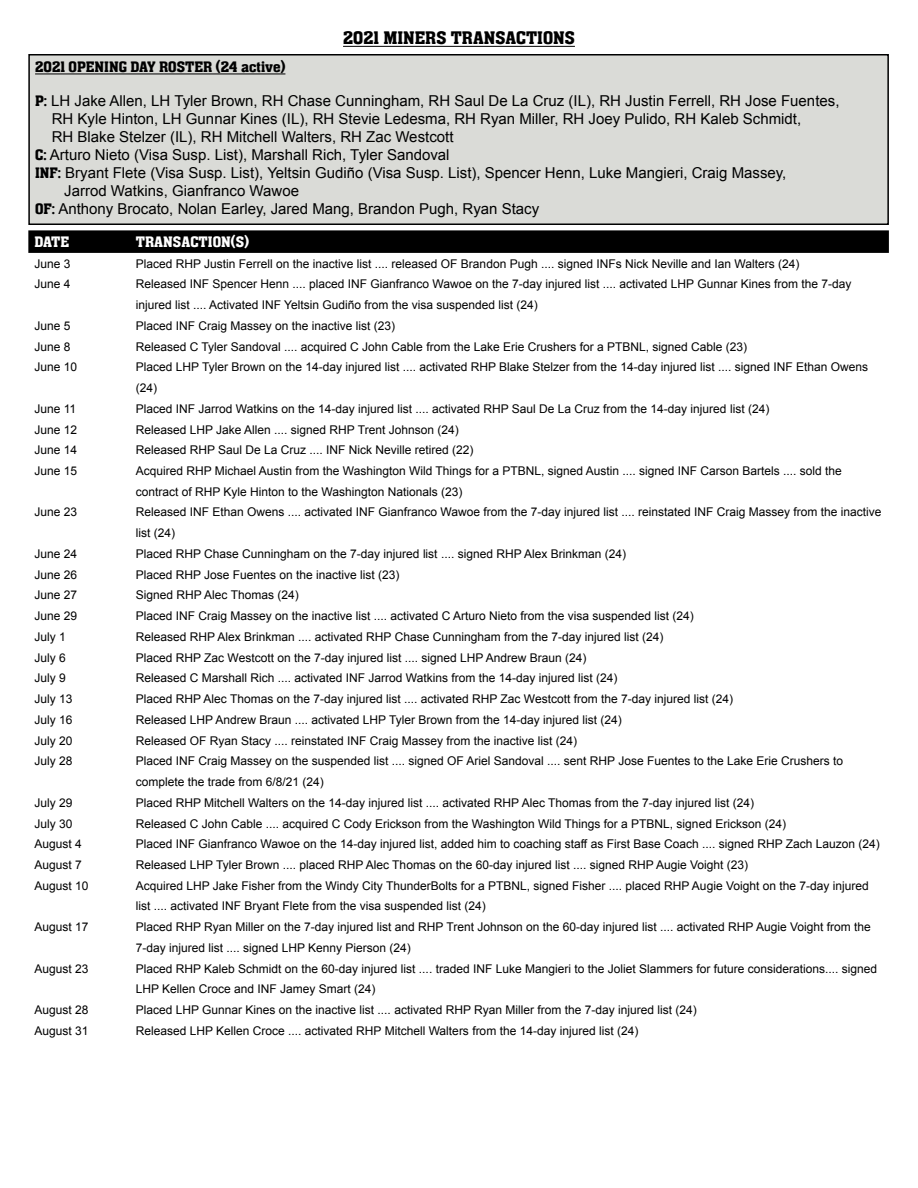
<style>
.page{position:relative;width:918px;height:1188px;background:#fff}
.page>*{position:absolute;margin:0;border:0;box-sizing:border-box;transform-origin:0 0}
.t1{font:18px "aka Chen";color:#000}
.t2{font:15px "Arial";color:#000}
.t3{font:15px "aka Chen";color:#000}
.t4{font:15px "aka Chen";color:#fff}
.t5{font:12px/20.7px "Arial";color:#000}
.s1{font-family:"aka Chen"}
</style>
<div class="page">
<hr style="left:343px;top:46px;width:232px;height:1px;background:#000">
<svg style="left:28px;top:230px;width:861px;height:23px;background:#050505"></svg>
<div style="left:29px;top:55px;width:859px;height:169px;background:#dadbd7"></div>
<div style="left:28px;top:54px;width:861px;height:171px;border:2px solid #000"></div>
<hr style="left:35px;top:74px;width:250px;height:1px;background:#000">
<h1 class="t1" style="left:343px;top:28px;width:233px">2021 MINERS TRANSACTIONS</h1>
<p class="t3" style="left:35px;top:59px;width:252px">2021 OPENING DAY ROSTER (24 active)</p>
<p class="t2" style="left:35px;top:91px;width:806px"><span class="s1">P:</span> LH Jake Allen, LH Tyler Brown, RH Chase Cunningham, RH Saul De La Cruz (IL), RH Justin Ferrell, RH Jose Fuentes,</p>
<p class="t2" style="left:52px;top:109px;width:751px">RH Kyle Hinton, LH Gunnar Kines (IL), RH Stevie Ledesma, RH Ryan Miller, RH Joey Pulido, RH Kaleb Schmidt,</p>
<p class="t2" style="left:52px;top:127px;width:403px">RH Blake Stelzer (IL), RH Mitchell Walters, RH Zac Westcott</p>
<p class="t2" style="left:35px;top:145px;width:416px"><span class="s1">C:</span> Arturo Nieto (Visa Susp. List), Marshall Rich, Tyler Sandoval</p>
<p class="t2" style="left:35px;top:163px;width:753px"><span class="s1">INF:</span> Bryant Flete (Visa Susp. List), Yeltsin Gudiño (Visa Susp. List), Spencer Henn, Luke Mangieri, Craig Massey,</p>
<p class="t2" style="left:64px;top:181px;width:236px">Jarrod Watkins, Gianfranco Wawoe</p>
<p class="t2" style="left:35px;top:199px;width:506px"><span class="s1">OF:</span> Anthony Brocato, Nolan Earley, Jared Mang, Brandon Pugh, Ryan Stacy</p>
<p class="t4" style="left:34px;top:234px;width:36px">DATE</p>
<p class="t4" style="left:136px;top:234px;width:115px">TRANSACTION(S)</p>
<p class="t5" style="left:34px;top:253px;width:38px">June 3</p>
<p class="t5" style="left:136px;top:253px;width:665px">Placed RHP Justin Ferrell on the inactive list .... released OF Brandon Pugh .... signed INFs Nick Neville and Ian Walters (24)</p>
<p class="t5" style="left:34px;top:274px;width:38px">June 4</p>
<p class="t5" style="left:136px;top:274px;width:717px">Released INF Spencer Henn .... placed INF Gianfranco Wawoe on the 7-day injured list .... activated LHP Gunnar Kines from the 7-day injured list .... Activated INF Yeltsin Gudiño from the visa suspended list (24)</p>
<p class="t5" style="left:34px;top:315px;width:38px">June 5</p>
<p class="t5" style="left:136px;top:315px;width:261px">Placed INF Craig Massey on the inactive list (23)</p>
<p class="t5" style="left:34px;top:336px;width:38px">June 8</p>
<p class="t5" style="left:136px;top:336px;width:613px">Released C Tyler Sandoval .... acquired C John Cable from the Lake Erie Crushers for a PTBNL, signed Cable (23)</p>
<p class="t5" style="left:34px;top:357px;width:44px">June 10</p>
<p class="t5" style="left:136px;top:357px;width:734px">Placed LHP Tyler Brown on the 14-day injured list .... activated RHP Blake Stelzer from the 14-day injured list .... signed INF Ethan Owens (24)</p>
<p class="t5" style="left:34px;top:398px;width:43px">June 11</p>
<p class="t5" style="left:136px;top:398px;width:635px">Placed INF Jarrod Watkins on the 14-day injured list .... activated RHP Saul De La Cruz from the 14-day injured list (24)</p>
<p class="t5" style="left:34px;top:419px;width:44px">June 12</p>
<p class="t5" style="left:136px;top:419px;width:325px">Released LHP Jake Allen .... signed RHP Trent Johnson (24)</p>
<p class="t5" style="left:34px;top:440px;width:44px">June 14</p>
<p class="t5" style="left:136px;top:440px;width:339px">Released RHP Saul De La Cruz .... INF Nick Neville retired (22)</p>
<p class="t5" style="left:34px;top:461px;width:44px">June 15</p>
<p class="t5" style="left:136px;top:461px;width:708px">Acquired RHP Michael Austin from the Washington Wild Things for a PTBNL, signed Austin .... signed INF Carson Bartels .... sold the contract of RHP Kyle Hinton to the Washington Nationals (23)</p>
<p class="t5" style="left:34px;top:502px;width:44px">June 23</p>
<p class="t5" style="left:136px;top:502px;width:747px">Released INF Ethan Owens .... activated INF Gianfranco Wawoe from the 7-day injured list .... reinstated INF Craig Massey from the inactive list (24)</p>
<p class="t5" style="left:34px;top:544px;width:44px">June 24</p>
<p class="t5" style="left:136px;top:544px;width:492px">Placed RHP Chase Cunningham on the 7-day injured list .... signed RHP Alex Brinkman (24)</p>
<p class="t5" style="left:34px;top:564px;width:44px">June 26</p>
<p class="t5" style="left:136px;top:564px;width:265px">Placed RHP Jose Fuentes on the inactive list (23)</p>
<p class="t5" style="left:34px;top:585px;width:44px">June 27</p>
<p class="t5" style="left:136px;top:585px;width:164px">Signed RHP Alec Thomas (24)</p>
<p class="t5" style="left:34px;top:606px;width:44px">June 29</p>
<p class="t5" style="left:136px;top:606px;width:560px">Placed INF Craig Massey on the inactive list .... activated C Arturo Nieto from the visa suspended list (24)</p>
<p class="t5" style="left:34px;top:626px;width:33px">July 1</p>
<p class="t5" style="left:136px;top:626px;width:529px">Released RHP Alex Brinkman .... activated RHP Chase Cunningham from the 7-day injured list (24)</p>
<p class="t5" style="left:34px;top:647px;width:33px">July 6</p>
<p class="t5" style="left:136px;top:647px;width:452px">Placed RHP Zac Westcott on the 7-day injured list .... signed LHP Andrew Braun (24)</p>
<p class="t5" style="left:34px;top:668px;width:33px">July 9</p>
<p class="t5" style="left:136px;top:668px;width:483px">Released C Marshall Rich .... activated INF Jarrod Watkins from the 14-day injured list (24)</p>
<p class="t5" style="left:34px;top:689px;width:40px">July 13</p>
<p class="t5" style="left:136px;top:689px;width:599px">Placed RHP Alec Thomas on the 7-day injured list .... activated RHP Zac Westcott from the 7-day injured list (24)</p>
<p class="t5" style="left:34px;top:709px;width:40px">July 16</p>
<p class="t5" style="left:136px;top:709px;width:488px">Released LHP Andrew Braun .... activated LHP Tyler Brown from the 14-day injured list (24)</p>
<p class="t5" style="left:34px;top:730px;width:40px">July 20</p>
<p class="t5" style="left:136px;top:730px;width:443px">Released OF Ryan Stacy .... reinstated INF Craig Massey from the inactive list (24)</p>
<p class="t5" style="left:34px;top:751px;width:40px">July 28</p>
<p class="t5" style="left:136px;top:751px;width:709px">Placed INF Craig Massey on the suspended list .... signed OF Ariel Sandoval .... sent RHP Jose Fuentes to the Lake Erie Crushers to complete the trade from 6/8/21 (24)</p>
<p class="t5" style="left:34px;top:792px;width:40px">July 29</p>
<p class="t5" style="left:136px;top:792px;width:620px">Placed RHP Mitchell Walters on the 14-day injured list .... activated RHP Alec Thomas from the 7-day injured list (24)</p>
<p class="t5" style="left:34px;top:813px;width:40px">July 30</p>
<p class="t5" style="left:136px;top:813px;width:652px">Released C John Cable .... acquired C Cody Erickson from the Washington Wild Things for a PTBNL, signed Erickson (24)</p>
<p class="t5" style="left:34px;top:834px;width:49px">August 4</p>
<p class="t5" style="left:136px;top:834px;width:746px">Placed INF Gianfranco Wawoe on the 14-day injured list, added him to coaching staff as First Base Coach .... signed RHP Zach Lauzon (24)</p>
<p class="t5" style="left:34px;top:855px;width:49px">August 7</p>
<p class="t5" style="left:136px;top:855px;width:614px">Released LHP Tyler Brown .... placed RHP Alec Thomas on the 60-day injured list .... signed RHP Augie Voight (23)</p>
<p class="t5" style="left:34px;top:875px;width:56px">August 10</p>
<p class="t5" style="left:136px;top:875px;width:735px">Acquired LHP Jake Fisher from the Windy City ThunderBolts for a PTBNL, signed Fisher .... placed RHP Augie Voight on the 7-day injured list .... activated INF Bryant Flete from the visa suspended list (24)</p>
<p class="t5" style="left:34px;top:917px;width:56px">August 17</p>
<p class="t5" style="left:136px;top:917px;width:737px">Placed RHP Ryan Miller on the 7-day injured list and RHP Trent Johnson on the 60-day injured list .... activated RHP Augie Voight from the<br>7-day injured list .... signed LHP Kenny Pierson (24)</p>
<p class="t5" style="left:34px;top:958px;width:56px">August 23</p>
<p class="t5" style="left:136px;top:958px;width:743px">Placed RHP Kaleb Schmidt on the 60-day injured list .... traded INF Luke Mangieri to the Joliet Slammers for future considerations.... signed<br>LHP Kellen Croce and INF Jamey Smart (24)</p>
<p class="t5" style="left:34px;top:1000px;width:56px">August 28</p>
<p class="t5" style="left:136px;top:1000px;width:563px">Placed LHP Gunnar Kines on the inactive list .... activated RHP Ryan Miller from the 7-day injured list (24)</p>
<p class="t5" style="left:34px;top:1020px;width:56px">August 31</p>
<p class="t5" style="left:136px;top:1020px;width:504px">Released LHP Kellen Croce .... activated RHP Mitchell Walters from the 14-day injured list (24)</p>
</div>
